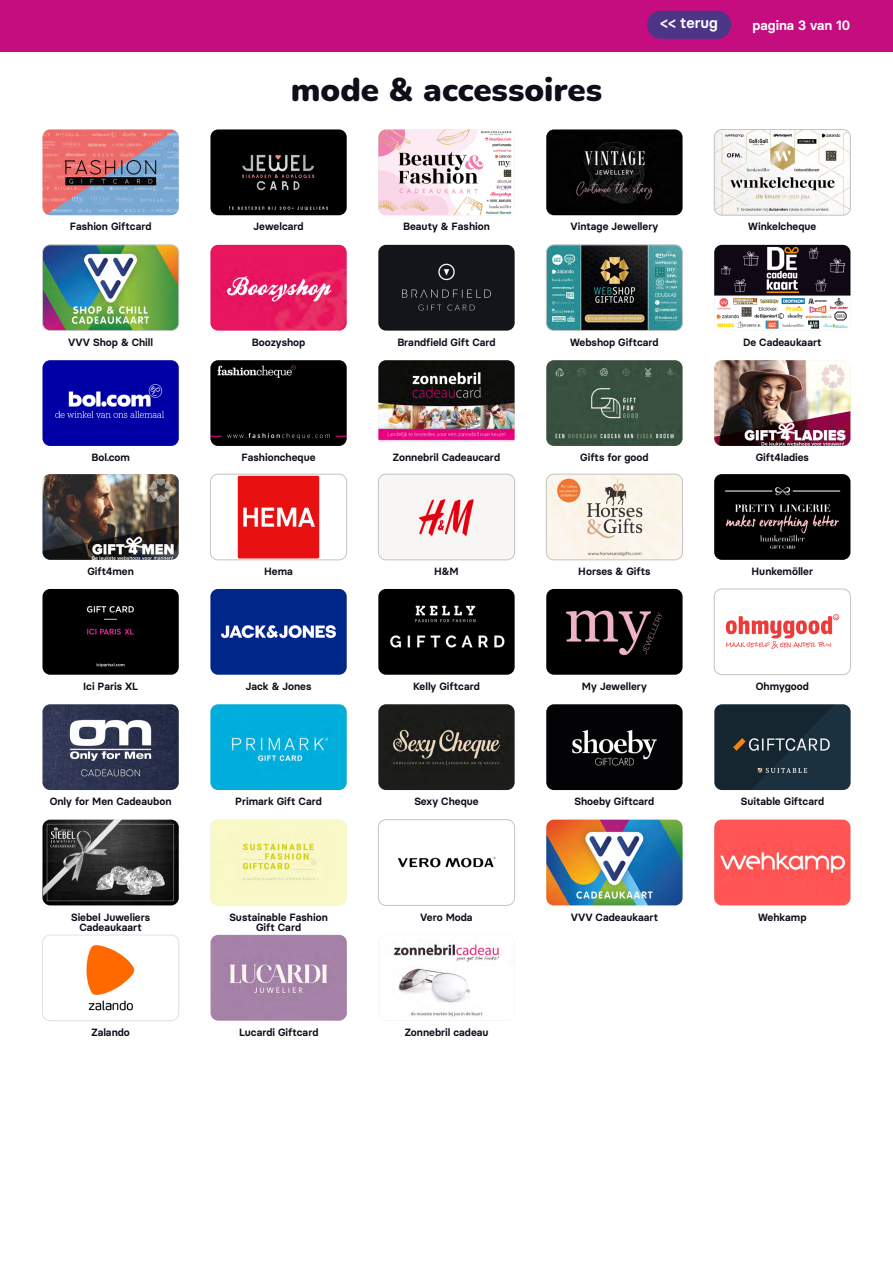
<style>
.page{position:relative;width:893px;height:1263px;background:#fff}
.page>*{position:absolute;margin:0;border:0;box-sizing:border-box;transform-origin:0 0}
.t1{font:900 33px "Nunito";color:#100d1b}
.t2{font:600 15px "Basier Circle";color:#fff}
.t3{font:600 13.5px "Basier Circle";color:#fff}
.t4{font:600 10.5px/10.5px "Basier Circle";color:#100d1b;text-align:center}
</style>
<div class="page">
<div style="left:0;top:0;width:893px;height:51px;background:#c60d7f"></div>
<div style="left:647px;top:11px;width:84px;height:28px;background:#4c3487;border-radius:14px"></div>
<div style="left:43px;top:589px;width:136px;height:86px;background:#000"></div>
<img style="left:43px;top:820px;width:136px;height:85px">
<img style="left:43px;top:704px;width:136px;height:86px">
<img style="left:44px;top:935px;width:135px;height:86px">
<div style="left:42px;top:935px;width:137px;height:86px;border:1px solid #e3e3e3;border-radius:8px"></div>
<img style="left:714px;top:589px;width:136px;height:86px">
<div style="left:714px;top:589px;width:137px;height:86px;border:1px solid #c5c5c5;border-radius:8px"></div>
<img style="left:714px;top:820px;width:136px;height:85px">
<img style="left:210px;top:589px;width:137px;height:86px">
<img style="left:210px;top:820px;width:137px;height:85px">
<img style="left:210px;top:704px;width:137px;height:86px">
<img style="left:211px;top:935px;width:136px;height:85px">
<img style="left:714px;top:704px;width:137px;height:86px">
<img style="left:378px;top:589px;width:137px;height:86px">
<img style="left:378px;top:821px;width:137px;height:84px">
<div style="left:378px;top:819px;width:137px;height:86px;border:1px solid #c5c5c5;border-radius:8px"></div>
<img style="left:378px;top:704px;width:137px;height:86px">
<img style="left:546px;top:589px;width:136px;height:86px">
<img style="left:546px;top:820px;width:136px;height:85px">
<img style="left:546px;top:704px;width:136px;height:86px">
<img style="left:43px;top:129px;width:136px;height:86px">
<img style="left:43px;top:245px;width:136px;height:86px">
<div style="left:42px;top:245px;width:137px;height:86px;border:1px solid #c5c5c5;border-radius:8px"></div>
<img style="left:43px;top:360px;width:136px;height:86px">
<img style="left:714px;top:131px;width:136px;height:84px">
<div style="left:714px;top:129px;width:137px;height:86px;border:1px solid #c5c5c5;border-radius:8px"></div>
<img style="left:714px;top:245px;width:136px;height:84px">
<img style="left:714px;top:360px;width:136px;height:86px">
<img style="left:210px;top:129px;width:137px;height:86px">
<img style="left:210px;top:245px;width:137px;height:86px">
<img style="left:210px;top:360px;width:137px;height:86px">
<img style="left:378px;top:129px;width:134px;height:86px">
<img style="left:378px;top:245px;width:137px;height:86px">
<img style="left:378px;top:360px;width:137px;height:82px">
<img style="left:546px;top:129px;width:136px;height:86px">
<img style="left:546px;top:245px;width:136px;height:86px">
<div style="left:546px;top:245px;width:137px;height:86px;border:1px solid #c5c5c5;border-radius:8px"></div>
<img style="left:546px;top:360px;width:136px;height:86px">
<img style="left:43px;top:474px;width:136px;height:86px">
<img style="left:714px;top:474px;width:136px;height:86px">
<img style="left:210px;top:474px;width:137px;height:86px">
<div style="left:210px;top:474px;width:137px;height:86px;border:1px solid #c5c5c5;border-radius:8px"></div>
<img style="left:378px;top:474px;width:137px;height:86px">
<div style="left:378px;top:474px;width:137px;height:86px;border:1px solid #c5c5c5;border-radius:8px"></div>
<img style="left:546px;top:474px;width:135px;height:86px">
<div style="left:546px;top:474px;width:137px;height:86px;border:1px solid #c5c5c5;border-radius:8px"></div>
<img style="left:378px;top:943px;width:121px;height:74px">
<h2 class="t2" style="left:660px;top:14px;width:59px">&lt;&lt; terug</h2>
<p class="t3" style="left:753px;top:17px;width:99px">pagina 3 van 10</p>
<h1 class="t1" style="left:291px;top:65px;width:313px">mode &amp; accessoires</h1>
<p class="t4" style="left:70px;top:221px;width:83px">Fashion Giftcard</p>
<p class="t4" style="left:254px;top:221px;width:52px">Jewelcard</p>
<p class="t4" style="left:403px;top:221px;width:88px">Beauty &amp; Fashion</p>
<p class="t4" style="left:570px;top:221px;width:89px">Vintage Jewellery</p>
<p class="t4" style="left:748px;top:221px;width:70px">Winkelcheque</p>
<p class="t4" style="left:68px;top:337px;width:86px">VVV Shop &amp; Chill</p>
<p class="t4" style="left:252px;top:337px;width:55px">Boozyshop</p>
<p class="t4" style="left:397px;top:337px;width:100px">Brandfield Gift Card</p>
<p class="t4" style="left:570px;top:337px;width:90px">Webshop Giftcard</p>
<p class="t4" style="left:743px;top:337px;width:80px">De Cadeaukaart</p>
<p class="t4" style="left:91px;top:452px;width:40px">Bol.com</p>
<p class="t4" style="left:242px;top:452px;width:76px">Fashioncheque</p>
<p class="t4" style="left:393px;top:452px;width:109px">Zonnebril Cadeaucard</p>
<p class="t4" style="left:580px;top:452px;width:70px">Gifts for good</p>
<p class="t4" style="left:756px;top:452px;width:55px">Gift4ladies</p>
<p class="t4" style="left:87px;top:566px;width:48px">Gift4men</p>
<p class="t4" style="left:264px;top:566px;width:30px">Hema</p>
<p class="t4" style="left:434px;top:566px;width:26px">H&amp;M</p>
<p class="t4" style="left:578px;top:566px;width:74px">Horses &amp; Gifts</p>
<p class="t4" style="left:751px;top:566px;width:63px">Hunkemöller</p>
<p class="t4" style="left:83px;top:681px;width:56px">Ici Paris XL</p>
<p class="t4" style="left:246px;top:681px;width:67px">Jack &amp; Jones</p>
<p class="t4" style="left:413px;top:681px;width:68px">Kelly Giftcard</p>
<p class="t4" style="left:582px;top:681px;width:66px">My Jewellery</p>
<p class="t4" style="left:756px;top:681px;width:55px">Ohmygood</p>
<p class="t4" style="left:50px;top:796px;width:123px">Only for Men Cadeaubon</p>
<p class="t4" style="left:235px;top:796px;width:88px">Primark Gift Card</p>
<p class="t4" style="left:414px;top:796px;width:66px">Sexy Cheque</p>
<p class="t4" style="left:574px;top:796px;width:81px">Shoeby Giftcard</p>
<p class="t4" style="left:741px;top:796px;width:85px">Suitable Giftcard</p>
<p class="t4" style="left:71px;top:911px;width:81px">Siebel Juweliers<br>Cadeaukaart</p>
<p class="t4" style="left:229px;top:911px;width:100px">Sustainable Fashion<br>Gift Card</p>
<p class="t4" style="left:420px;top:911px;width:54px">Vero Moda</p>
<p class="t4" style="left:571px;top:911px;width:89px">VVV Cadeaukaart</p>
<p class="t4" style="left:758px;top:911px;width:50px">Wehkamp</p>
<p class="t4" style="left:91px;top:1027px;width:40px">Zalando</p>
<p class="t4" style="left:239px;top:1027px;width:81px">Lucardi Giftcard</p>
<p class="t4" style="left:405px;top:1027px;width:85px">Zonnebril cadeau</p>
</div>
